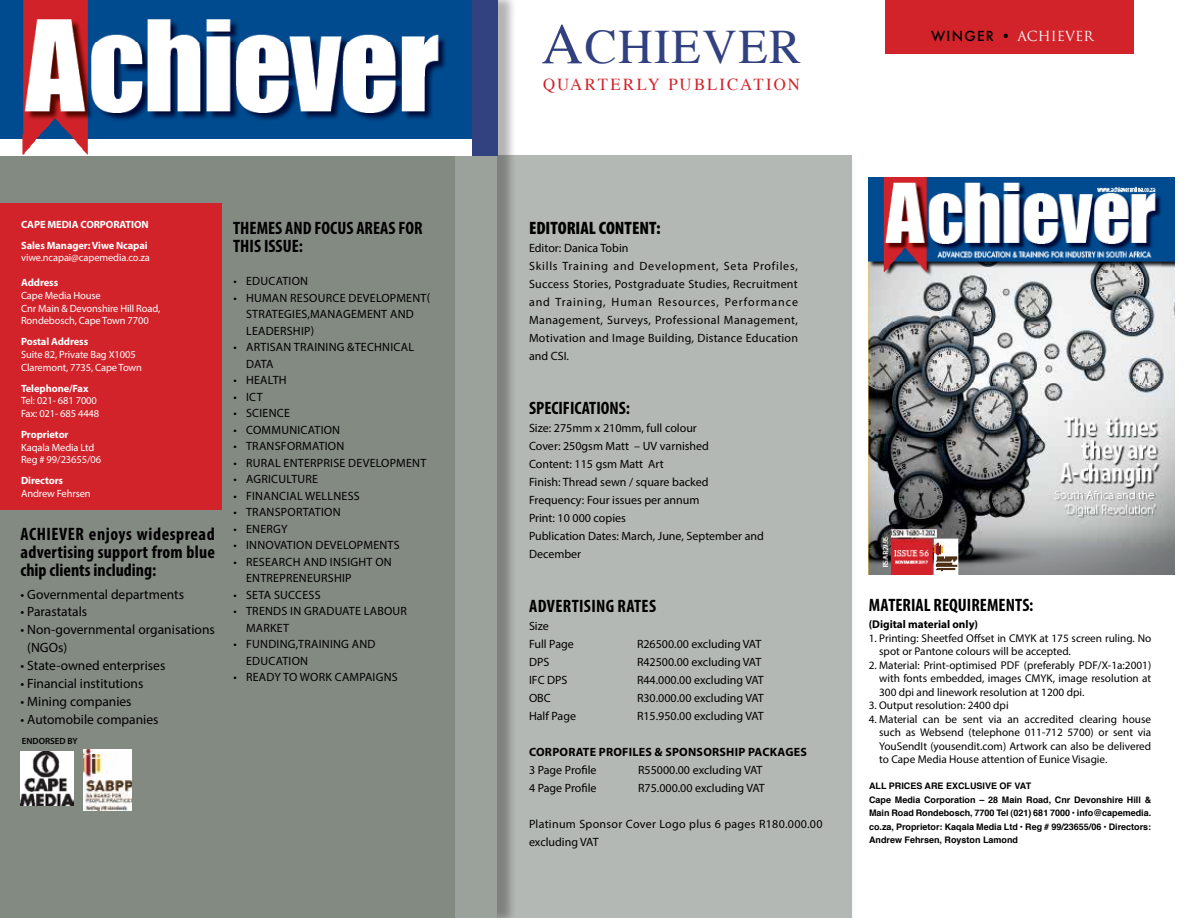
<style>
.page{position:relative;width:1188px;height:918px;background:#fff}
.page>*{position:absolute;margin:0;border:0;box-sizing:border-box;transform-origin:0 0}
.t1{font:48px "Times";letter-spacing:.03em;color:#31417f}
.t2{font:700 condensed 18px/18px "Myriad Pro";color:#000}
.t3{font:900 condensed 18px "Myriad Pro";color:#000}
.t4{font:700 condensed 18px "Myriad Pro";letter-spacing:.02em;color:#000}
.t5{font:16.8px "Times";letter-spacing:.115em;color:#d2232a}
.t6{font:13.5px/18px "Myriad Pro";color:#000}
.t7{font:13.5px "Trajan Pro";color:#fff}
.t8{font:12px/18px "Myriad Pro";letter-spacing:.02em;color:#000}
.t9{font:12px/18px "Myriad Pro";color:#000}
.t10{font:700 12px "Myriad Pro";letter-spacing:.02em;color:#000}
.t11{font:11.25px/13.5px "Myriad Pro";color:#000;text-align:justify}
.t12{font:700 11.25px "Myriad Pro";color:#000}
.t13{font:10.5px/12.6px "Myriad Pro";letter-spacing:-.01em;color:#fff}
.t14{font:700 10.5px/21.1px "Myriad Pro";letter-spacing:-.01em;color:#fff}
.t15{font:700 9px/13.5px "Helvetica";color:#000}
.t16{font:600 9px "Myriad Pro";color:#000}
.s1{font-size:57.6px}
.s2{font-family:"Futura";font-weight:500;color:#000}
</style>
<div class="page">
<div style="left:455px;top:156px;width:397px;height:762px;background:#b4b8b4"></div>
<div style="left:460px;top:0;width:58px;height:918px;background:#000;opacity:.6"></div>
<div style="left:455px;top:0;width:42px;height:918px;background:#9ba19b"></div>
<div style="left:0;top:0;width:455px;height:918px;background:#838a82"></div>
<img style="left:21px;top:751px;width:53px;height:54px">
<div style="left:0;top:203px;width:221px;height:307px;background:#d2232a"></div>
<img style="left:83px;top:750px;width:48px;height:60px">
<div style="left:886px;top:0;width:248px;height:54px;background:#d2232a"></div>
<div style="left:0;top:0;width:497px;height:156px;background:#324280"></div>
<img style="left:0;top:0;width:472px;height:156px">
<img style="left:869px;top:177px;width:305px;height:397px">
<p class="t14" style="left:21px;top:213px;width:129px">CAPE MEDIA CORPORATION<br>Sales Manager: Viwe Ncapai</p>
<p class="t13" style="left:21px;top:251px;width:130px">viwe.ncapai@capemedia.co.za</p>
<p class="t14" style="left:21px;top:272px;width:39px">Address</p>
<p class="t13" style="left:21px;top:289px;width:141px">Cape Media House<br>Cnr Main &amp; Devonshire Hill Road,<br>Rondebosch, Cape Town 7700</p>
<p class="t14" style="left:21px;top:331px;width:69px">Postal Address</p>
<p class="t13" style="left:21px;top:348px;width:122px">Suite 82, Private Bag X1005<br>Claremont, 7735, Cape Town</p>
<p class="t14" style="left:21px;top:377px;width:69px">Telephone/Fax</p>
<p class="t13" style="left:21px;top:394px;width:80px">Tel: 021- 681 7000<br>Fax: 021- 685 4448</p>
<p class="t14" style="left:21px;top:424px;width:49px">Proprietor</p>
<p class="t13" style="left:21px;top:441px;width:82px">Kaqala Media Ltd<br>Reg # 99/23655/06</p>
<p class="t14" style="left:21px;top:470px;width:44px">Directors</p>
<p class="t13" style="left:21px;top:487px;width:71px">Andrew Fehrsen</p>
<h2 class="t2" style="left:21px;top:525px;width:196px;text-align:justify">ACHIEVER enjoys widespread advertising support from blue chip clients including:</h2>
<p class="t6" style="left:21px;top:585px;width:165px">• Governmental departments</p>
<p class="t6" style="left:21px;top:603px;width:68px">• Parastatals</p>
<p class="t6" style="left:27px;top:621px;width:189px;text-indent:-7px">• Non-governmental organisations (NGOs)</p>
<p class="t6" style="left:21px;top:657px;width:146px">• State-owned enterprises</p>
<p class="t6" style="left:21px;top:675px;width:124px">• Financial institutions</p>
<p class="t6" style="left:21px;top:693px;width:113px">• Mining companies</p>
<p class="t6" style="left:21px;top:711px;width:140px">• Automobile companies</p>
<p class="t16" style="left:22px;top:735px;width:57px">ENDORSED BY</p>
<h2 class="t2" style="left:233px;top:219px;width:191px">THEMES AND FOCUS AREAS FOR<br>THIS ISSUE:</h2>
<p class="t8" style="left:233px;top:272px;width:76px">• EDUCATION</p>
<p class="t8" style="left:246px;top:289px;width:186px;line-height:16.5px;text-indent:-13px">• HUMAN RESOURCE DEVELOPMENT(<br>STRATEGIES,MANAGEMENT AND<br>LEADERSHIP)</p>
<p class="t8" style="left:246px;top:339px;width:169px;line-height:16.5px;text-indent:-13px">• ARTISAN TRAINING &amp;TECHNICAL<br>DATA</p>
<p class="t8" style="left:233px;top:371px;width:55px">• HEALTH</p>
<p class="t8" style="left:233px;top:387px;width:31px">• ICT</p>
<p class="t8" style="left:233px;top:404px;width:58px">• SCIENCE</p>
<p class="t8" style="left:233px;top:420px;width:108px">• COMMUNICATION</p>
<p class="t8" style="left:233px;top:437px;width:113px">• TRANSFORMATION</p>
<p class="t8" style="left:233px;top:453px;width:195px">• RURAL ENTERPRISE DEVELOPMENT</p>
<p class="t8" style="left:233px;top:470px;width:86px">• AGRICULTURE</p>
<p class="t8" style="left:233px;top:486px;width:128px">• FINANCIAL WELLNESS</p>
<p class="t8" style="left:233px;top:503px;width:109px">• TRANSPORTATION</p>
<p class="t8" style="left:233px;top:519px;width:56px">• ENERGY</p>
<p class="t8" style="left:233px;top:536px;width:168px">• INNOVATION DEVELOPMENTS</p>
<p class="t8" style="left:246px;top:553px;width:147px;line-height:16.5px;text-indent:-13px">• RESEARCH AND INSIGHT ON<br>ENTREPRENEURSHIP</p>
<p class="t8" style="left:233px;top:585px;width:89px">• SETA SUCCESS</p>
<p class="t8" style="left:246px;top:603px;width:162px;line-height:16.5px;text-indent:-13px">• TRENDS IN GRADUATE LABOUR<br>MARKET</p>
<p class="t8" style="left:246px;top:636px;width:131px;line-height:16.5px;text-indent:-13px">• FUNDING,TRAINING AND<br>EDUCATION</p>
<p class="t8" style="left:233px;top:668px;width:166px">• READY TO WORK CAMPAIGNS</p>
<h1 class="t1" style="left:541px;top:2px;width:261px"><span class="s1">A</span>CHIEVER</h1>
<h3 class="t5" style="left:543px;top:68px;width:258px">QUARTERLY PUBLICATION</h3>
<p class="t7" style="left:931px;top:27px;width:164px"><span class="s2">WINGER •</span> ACHIEVER</p>
<h2 class="t3" style="left:529px;top:218px;width:133px">EDITORIAL CONTENT:</h2>
<p class="t8" style="left:529px;top:239px;width:271px">Editor: Danica Tobin<br>Skills Training and Development, Seta Profiles, Success Stories, Postgraduate Studies, Recruitment and Training, Human Resources, Performance Management, Surveys, Professional Management, Motivation and Image Building, Distance Education and CSI.</p>
<h2 class="t2" style="left:529px;top:399px;width:103px">SPECIFICATIONS:</h2>
<p class="t9" style="left:529px;top:419px;width:236px">Size: 275mm x 210mm, full colour<br>Cover: 250gsm Matt – UV varnished<br>Content: 115 gsm Matt Art<br>Finish: Thread sewn / square backed<br>Frequency: Four issues per annum<br>Print: 10 000 copies<br>Publication Dates: March, June, September and<br>December</p>
<h2 class="t4" style="left:529px;top:595px;width:128px">ADVERTISING RATES</h2>
<p class="t9" style="left:529px;top:617px;width:46px">Size<br>Full Page</p>
<p class="t9" style="left:637px;top:635px;width:126px">R26500.00 excluding VAT</p>
<p class="t8" style="left:529px;top:653px;width:22px">DPS</p>
<p class="t9" style="left:637px;top:653px;width:126px">R42500.00 excluding VAT</p>
<p class="t8" style="left:529px;top:671px;width:40px">IFC DPS</p>
<p class="t9" style="left:637px;top:671px;width:128px">R44.000.00 excluding VAT</p>
<p class="t8" style="left:529px;top:689px;width:23px">OBC</p>
<p class="t9" style="left:637px;top:689px;width:128px">R30.000.00 excluding VAT</p>
<p class="t9" style="left:529px;top:707px;width:49px">Half Page</p>
<p class="t9" style="left:637px;top:707px;width:128px">R15.950.00 excluding VAT</p>
<p class="t10" style="left:529px;top:744px;width:279px">CORPORATE PROFILES &amp; SPONSORSHIP PACKAGES</p>
<p class="t9" style="left:529px;top:761px;width:69px">3 Page Profile</p>
<p class="t9" style="left:638px;top:761px;width:126px">R55000.00 excluding VAT</p>
<p class="t9" style="left:529px;top:779px;width:69px">4 Page Profile</p>
<p class="t9" style="left:638px;top:779px;width:128px">R75.000.00 excluding VAT</p>
<p class="t8" style="left:529px;top:815px;width:295px">Platinum Sponsor Cover Logo plus 6 pages R180.000.00 excluding VAT</p>
<h2 class="t2" style="left:869px;top:595px;width:166px">MATERIAL REQUIREMENTS:</h2>
<p class="t12" style="left:869px;top:617px;width:111px">(Digital material only)</p>
<p class="t11" style="left:879px;top:631px;width:274px;text-indent:-10px">1. Printing: Sheetfed Offset in CMYK at 175 screen ruling. No spot or Pantone colours will be accepted.</p>
<p class="t11" style="left:879px;top:658px;width:274px;text-indent:-10px">2. Material: Print-optimised PDF (preferably PDF/X-1a:2001) with fonts embedded, images CMYK, image resolution at 300 dpi and linework resolution at 1200 dpi.</p>
<p class="t11" style="left:869px;top:699px;width:141px">3. Output resolution: 2400 dpi</p>
<p class="t11" style="left:879px;top:712px;width:274px;text-indent:-10px">4. Material can be sent via an accredited clearing house such as Websend (telephone 011-712 5700) or sent via YouSendIt (yousendit.com) Artwork can also be delivered to Cape Media House attention of Eunice Visagie.</p>
<p class="t15" style="left:869px;top:779px;width:284px">ALL PRICES ARE EXCLUSIVE OF VAT<br>Cape Media Corporation – 28 Main Road, Cnr Devonshire Hill &amp; Main Road Rondebosch, 7700 Tel (021) 681 7000 • info@capemedia. co.za, Proprietor: Kaqala Media Ltd • Reg # 99/23655/06 • Directors:<br>Andrew Fehrsen, Royston Lamond</p>
</div>
